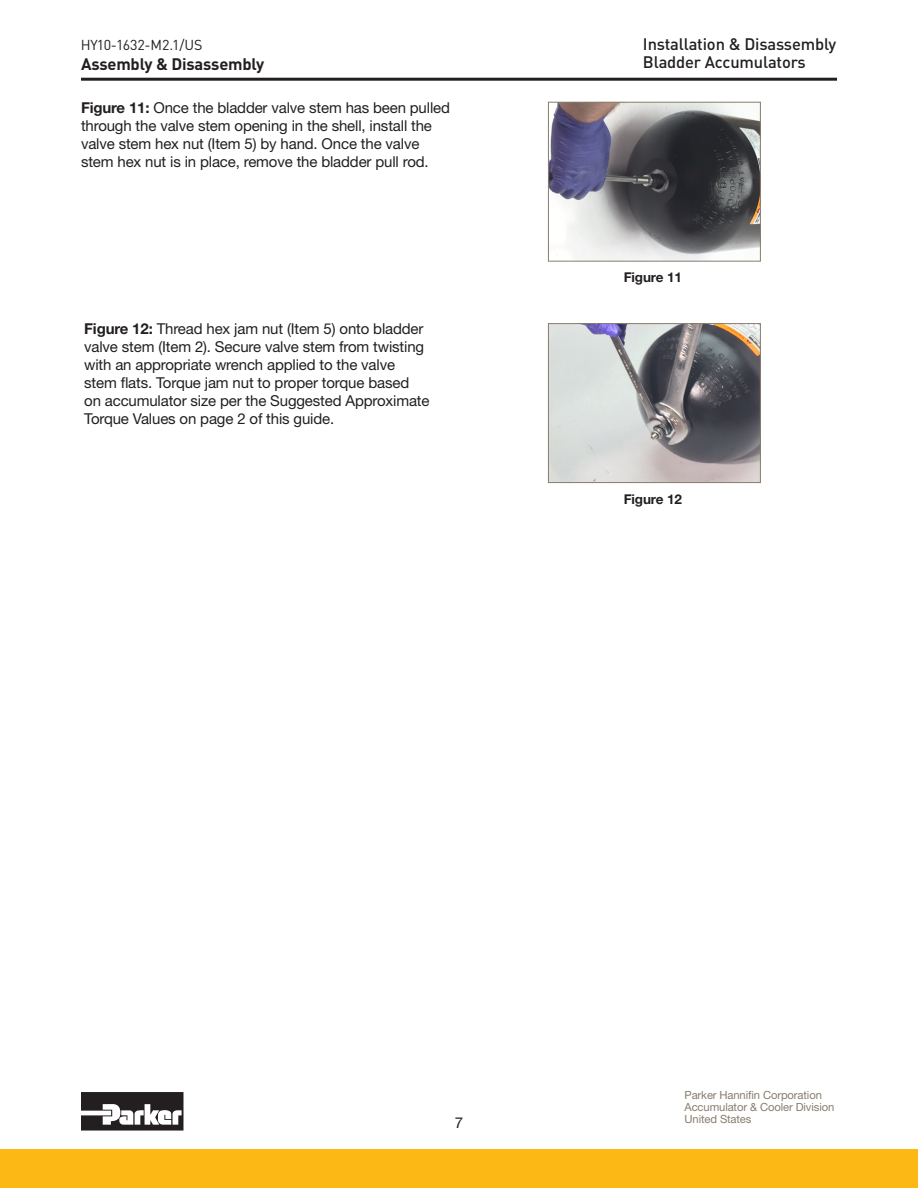
<style>
.page{position:relative;width:918px;height:1188px;background:#fff}
.page>*{position:absolute;margin:0;border:0;box-sizing:border-box;transform-origin:0 0}
.t1{font:500 16.5px/18.6px "DINOT";letter-spacing:-.01em;color:#231f20}
.t2{font:700 16.5px "DINOT";letter-spacing:-.01em;color:#231f20}
.text{font:15px/18px "Helvetica Neue LT Std";letter-spacing:-.01em;color:#231f20}
.t3{font:14.25px "DINOT";letter-spacing:-.01em;color:#231f20}
.text-2{font:700 13.5px "Helvetica Neue LT Std";letter-spacing:-.01em;color:#231f20}
.t4{font:11.25px/12px "Helvetica Neue LT Std";letter-spacing:-.01em;color:#887d6e}
.s1{font-weight:700}
</style>
<div class="page">
<hr style="left:81px;top:78px;width:756px;height:3px;background:#231f20">
<svg style="left:81px;top:1092px;width:102px;height:39px"></svg>
<div style="left:0;top:1149px;width:918px;height:39px;background:#fcb814"></div>
<img style="left:550px;top:325px;width:209px;height:156px">
<div style="left:548px;top:323px;width:213px;height:160px;border:1px solid #887d6e"></div>
<img style="left:550px;top:104px;width:209px;height:156px">
<div style="left:548px;top:102px;width:213px;height:160px;border:1px solid #887d6e"></div>
<p class="t3" style="left:81px;top:35px;width:123px">HY10-1632-M2.1/US</p>
<p class="t2" style="left:81px;top:53px;width:185px">Assembly &amp; Disassembly</p>
<p class="text" style="left:81px;top:98px;width:370px"><span class="s1">Figure 11:</span> Once the bladder valve stem has been pulled through the valve stem opening in the shell, install the valve stem hex nut (Item 5) by hand. Once the valve stem hex nut is in place, remove the bladder pull rod.</p>
<p class="text" style="left:84px;top:319px;width:347px"><span class="s1">Figure 12:</span> Thread hex jam nut (Item 5) onto bladder valve stem (Item 2). Secure valve stem from twisting with an appropriate wrench applied to the valve stem flats. Torque jam nut to proper torque based on accumulator size per the Suggested Approximate Torque Values on page 2 of this guide.</p>
<p class="t1" style="left:643px;top:34px;width:195px">Installation &amp; Disassembly<br>Bladder Accumulators</p>
<p class="text-2" style="left:624px;top:269px;width:60px">Figure 11</p>
<p class="text-2" style="left:624px;top:490px;width:60px">Figure 12</p>
<p class="text" style="left:455px;top:1114px;width:10px">7</p>
<p class="t4" style="left:685px;top:1088px;width:151px">Parker Hannifin Corporation<br>Accumulator &amp; Cooler Division<br>United States</p>
</div>
